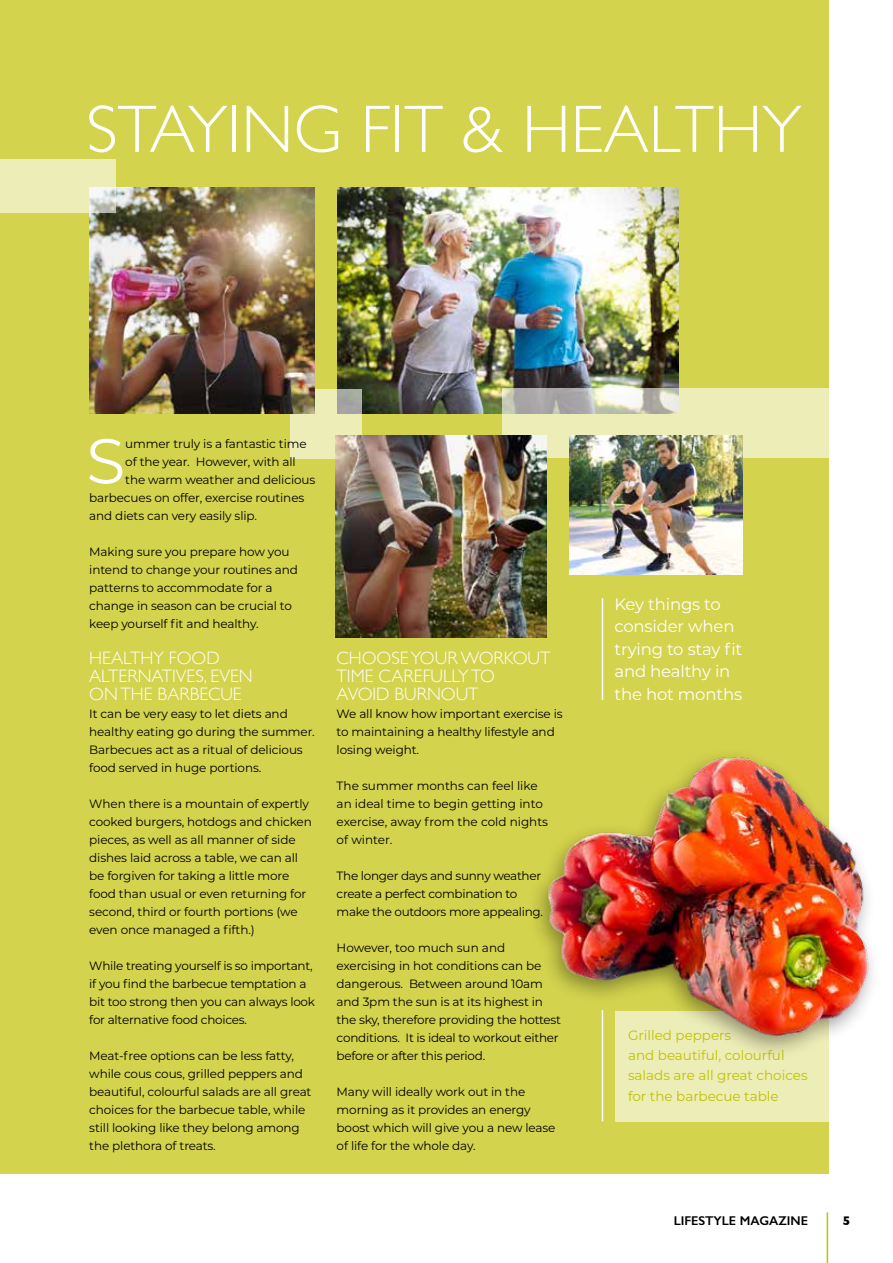
<style>
.page{position:relative;width:893px;height:1263px;background:#fff}
.page>*{position:absolute;margin:0;border:0;box-sizing:border-box;transform-origin:0 0}
.t1{font:300 67.5px "Gill Sans";color:#fff}
.t2{font:63.45px "Montserrat";color:#fff}
.t3{font:300 18px/18px "Gill Sans";color:#fff}
.t4{font:16.5px/22.5px "Montserrat";letter-spacing:-.01em;color:#fff}
.t5{font:13.5px/20.2px "Montserrat";color:#c1c100}
.t6{font:600 12.75px "Gill Sans";color:#000}
.t7{font:700 12.75px "Gill Sans";color:#000}
.t8{font:12px/18px "Montserrat";letter-spacing:-.01em;color:#000}
</style>
<div class="page">
<div style="left:0;top:0;width:828px;height:1174px;background:#d3d34d"></div>
<hr style="left:827px;top:1212px;width:1px;height:51px;background:#c1c100">
<img style="left:337px;top:187px;width:341px;height:226px">
<svg style="left:290px;top:390px;width:71px;height:69px;background:#e0e0b3"></svg>
<svg style="left:503px;top:389px;width:326px;height:69px;background:#e1e1b7"></svg>
<img style="left:570px;top:436px;width:172px;height:138px">
<img style="left:336px;top:436px;width:210px;height:202px">
<img style="left:89px;top:187px;width:226px;height:226px">
<svg style="left:0;top:159px;width:116px;height:54px;background:#eaebba"></svg>
<hr style="left:602px;top:598px;width:1px;height:102px;background:#fff">
<div style="left:615px;top:1011px;width:224px;height:110px;background:#ededb7"></div>
<hr style="left:602px;top:1010px;width:1px;height:111px;background:#fff">
<img style="left:537px;top:723px;width:336px;height:345px">
<h1 class="t1" style="left:86px;top:77px;width:717px">STAYING FIT &amp; HEALTHY</h1>
<h2 class="t2" style="left:86px;top:417px;width:41px">S</h2>
<p class="t8" style="left:125px;top:434px;width:183px">ummer truly is a fantastic time</p>
<p class="t8" style="left:125px;top:452px;width:172px">of the year. However, with all</p>
<p class="t8" style="left:125px;top:470px;width:192px">the warm weather and delicious</p>
<p class="t8" style="left:89px;top:488px;width:217px">barbecues on offer, exercise routines</p>
<p class="t8" style="left:89px;top:506px;width:169px">and diets can very easily slip.</p>
<p class="t8" style="left:89px;top:542px;width:210px">Making sure you prepare how you intend to change your routines and patterns to accommodate for a change in season can be crucial to keep yourself fit and healthy.</p>
<h3 class="t3" style="left:89px;top:648px;width:165px">HEALTHY FOOD<br>ALTERNATIVES, EVEN<br>ON THE BARBECUE</h3>
<p class="t8" style="left:89px;top:704px;width:227px">It can be very easy to let diets and healthy eating go during the summer.<br>Barbecues act as a ritual of delicious food served in huge portions.</p>
<p class="t8" style="left:89px;top:794px;width:224px">When there is a mountain of expertly cooked burgers, hotdogs and chicken pieces, as well as all manner of side dishes laid across a table, we can all be forgiven for taking a little more food than usual or even returning for second, third or fourth portions (we even once managed a fifth.)</p>
<p class="t8" style="left:89px;top:956px;width:227px">While treating yourself is so important, if you find the barbecue temptation a bit too strong then you can always look for alternative food choices.</p>
<p class="t8" style="left:89px;top:1046px;width:224px">Meat-free options can be less fatty, while cous cous, grilled peppers and beautiful, colourful salads are all great choices for the barbecue table, while still looking like they belong among the plethora of treats.</p>
<h3 class="t3" style="left:337px;top:649px;width:215px">CHOOSE YOUR WORKOUT<br>TIME CAREFULLY TO<br>AVOID BURNOUT</h3>
<p class="t8" style="left:337px;top:705px;width:228px">We all know how important exercise is to maintaining a healthy lifestyle and losing weight.</p>
<p class="t8" style="left:337px;top:777px;width:213px">The summer months can feel like an ideal time to begin getting into exercise, away from the cold nights of winter.</p>
<p class="t8" style="left:337px;top:867px;width:208px">The longer days and sunny weather create a perfect combination to make the outdoors more appealing.</p>
<p class="t8" style="left:337px;top:939px;width:226px">However, too much sun and exercising in hot conditions can be dangerous. Between around 10am and 3pm the sun is at its highest in the sky, therefore providing the hottest conditions. It is ideal to workout either before or after this period.</p>
<p class="t8" style="left:337px;top:1083px;width:220px">Many will ideally work out in the morning as it provides an energy boost which will give you a new lease of life for the whole day.</p>
<h3 class="t4" style="left:614px;top:592px;width:129px">Key things to consider when trying to stay fit and healthy in the hot months</h3>
<p class="t5" style="left:628px;top:1024px;width:181px">Grilled peppers<br>and beautiful, colourful salads are all great choices for the barbecue table</p>
<p class="t6" style="left:674px;top:1213px;width:136px">LIFESTYLE MAGAZINE</p>
<p class="t7" style="left:843px;top:1210px;width:9px">5</p>
</div>
